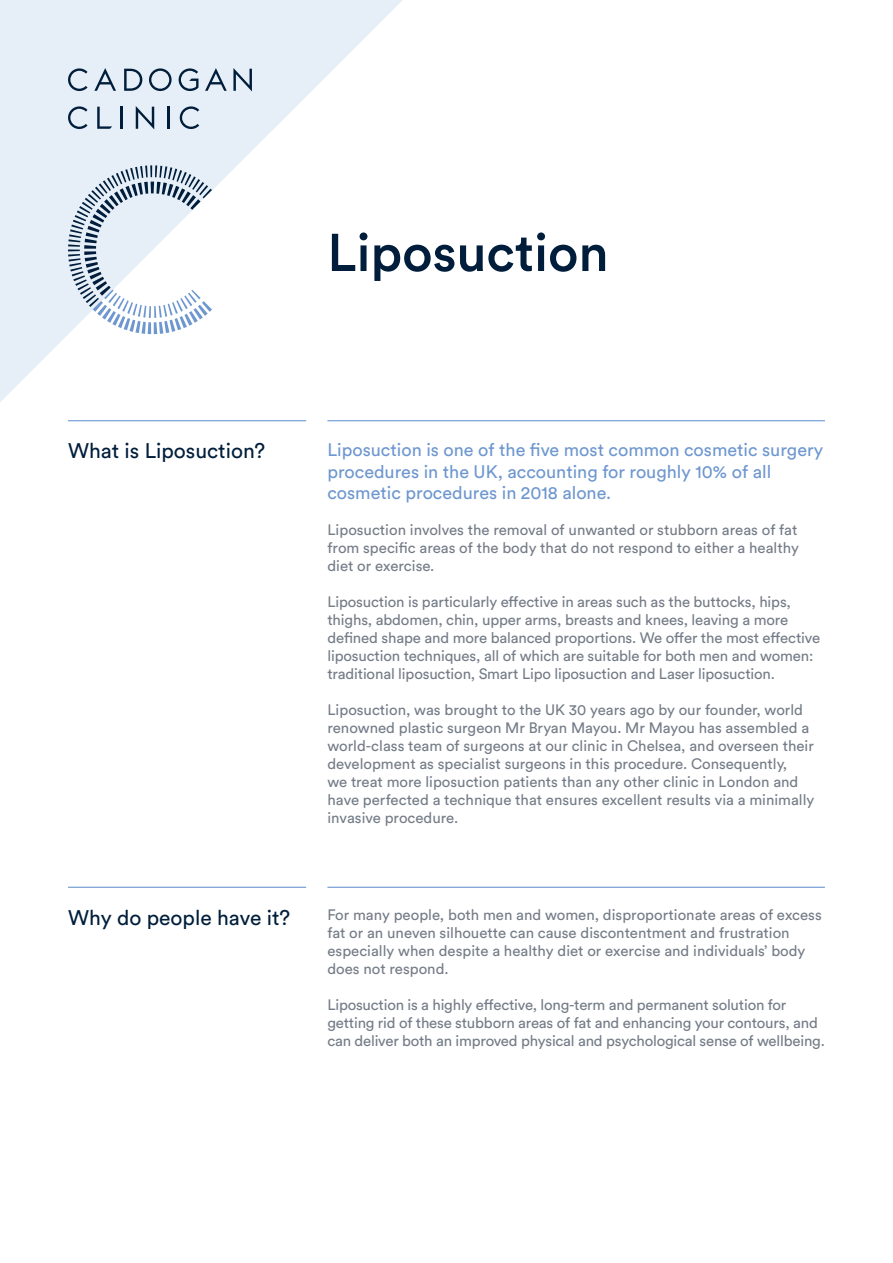
<style>
.page{position:relative;width:893px;height:1263px;background:#fff}
.page>*{position:absolute;margin:0;border:0;box-sizing:border-box;transform-origin:0 0}
.t1{font:52.5px "Circular Std Medium";color:#001e3b}
.t2{font:21px "Circular Std Book";color:#001e3b}
.t3{font:18px/21.6px "Circular Std Book";color:#6e97cf}
.t4{font:15px/18px "Circular Std Book";letter-spacing:-.005em;color:#747c87}
</style>
<div class="page">
<svg style="left:0;top:0;width:402px;height:402px"></svg>
<hr style="left:120px;top:107px;width:3px;height:22px;background:#001e3b">
<svg style="left:136px;top:106px;width:18px;height:23px"></svg>
<hr style="left:167px;top:107px;width:3px;height:22px;background:#001e3b">
<svg style="left:68px;top:106px;width:20px;height:23px"></svg>
<svg style="left:97px;top:107px;width:15px;height:22px"></svg>
<svg style="left:180px;top:106px;width:19px;height:23px"></svg>
<svg style="left:94px;top:68px;width:22px;height:23px"></svg>
<svg style="left:124px;top:69px;width:18px;height:22px"></svg>
<svg style="left:233px;top:68px;width:19px;height:23px"></svg>
<svg style="left:68px;top:68px;width:20px;height:23px"></svg>
<svg style="left:149px;top:68px;width:23px;height:23px"></svg>
<svg style="left:179px;top:68px;width:19px;height:23px"></svg>
<svg style="left:205px;top:68px;width:22px;height:23px"></svg>
<svg style="left:68px;top:165px;width:144px;height:169px"></svg>
<hr style="left:68px;top:420px;width:238px;height:1px;background:#6e97cf">
<hr style="left:327px;top:420px;width:498px;height:1px;background:#6e97cf">
<hr style="left:68px;top:887px;width:238px;height:1px;background:#6e97cf">
<hr style="left:327px;top:887px;width:498px;height:1px;background:#6e97cf">
<h1 class="t1" style="left:327px;top:220px;width:283px">Liposuction</h1>
<h2 class="t2" style="left:68px;top:438px;width:199px">What is Liposuction?</h2>
<h2 class="t2" style="left:68px;top:905px;width:224px">Why do people have it?</h2>
<p class="t3" style="left:327px;top:439px;width:497px">Liposuction is one of the five most common cosmetic surgery procedures in the UK, accounting for roughly 10% of all cosmetic procedures in 2018 alone.</p>
<p class="t4" style="left:327px;top:521px;width:473px;text-align:justify">Liposuction involves the removal of unwanted or stubborn areas of fat from specific areas of the body that do not respond to either a healthy diet or exercise.</p>
<p class="t4" style="left:327px;top:593px;width:494px">Liposuction is particularly effective in areas such as the buttocks, hips, thighs, abdomen, chin, upper arms, breasts and knees, leaving a more defined shape and more balanced proportions. We offer the most effective liposuction techniques, all of which are suitable for both men and women: traditional liposuction, Smart Lipo liposuction and Laser liposuction.</p>
<p class="t4" style="left:327px;top:701px;width:488px">Liposuction, was brought to the UK 30 years ago by our founder, world renowned plastic surgeon Mr Bryan Mayou. Mr Mayou has assembled a world-class team of surgeons at our clinic in Chelsea, and overseen their development as specialist surgeons in this procedure. Consequently,<br>we treat more liposuction patients than any other clinic in London and have perfected a technique that ensures excellent results via a minimally invasive procedure.</p>
<p class="t4" style="left:327px;top:906px;width:496px">For many people, both men and women, disproportionate areas of excess fat or an uneven silhouette can cause discontentment and frustration especially when despite a healthy diet or exercise and individuals’ body does not respond.</p>
<p class="t4" style="left:327px;top:996px;width:499px">Liposuction is a highly effective, long-term and permanent solution for getting rid of these stubborn areas of fat and enhancing your contours, and can deliver both an improved physical and psychological sense of wellbeing.</p>
</div>
